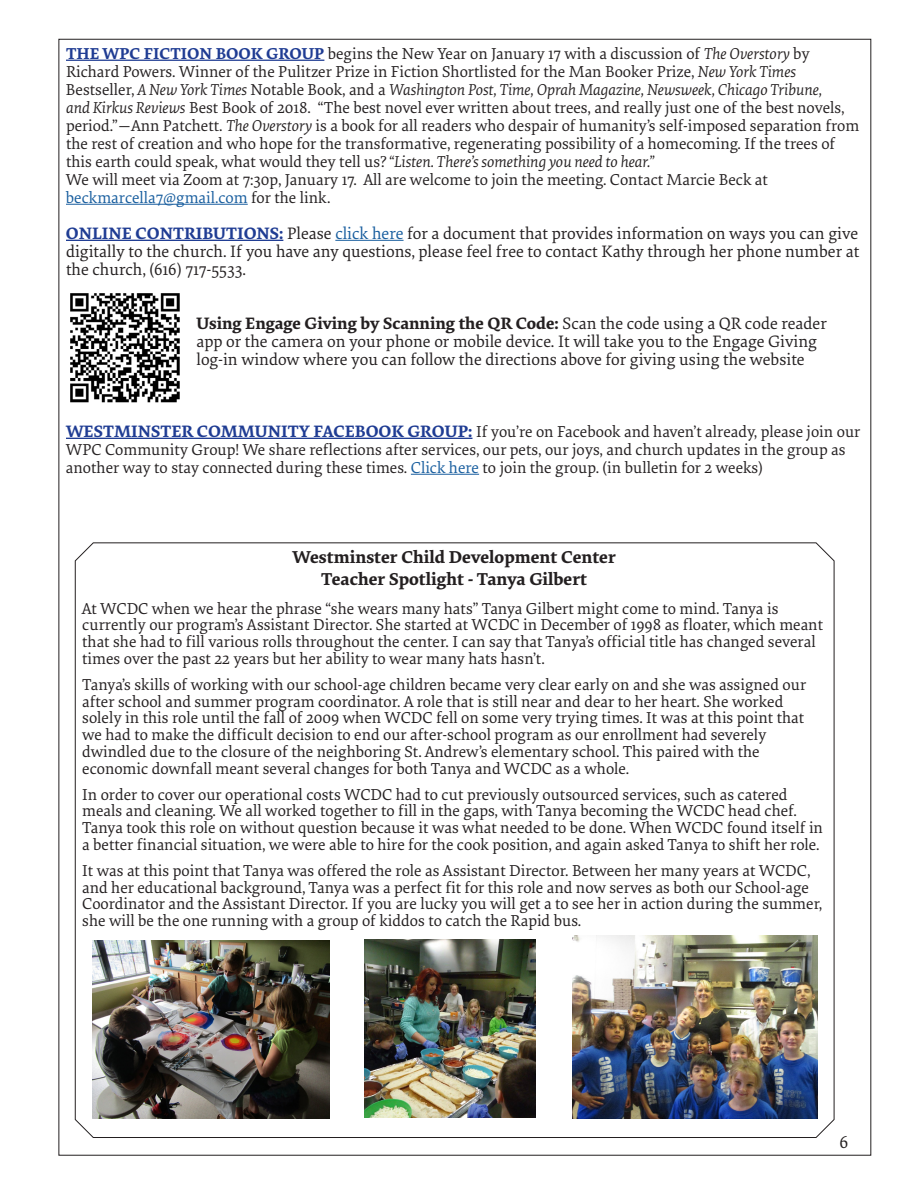
<style>
.page{position:relative;width:918px;height:1188px;background:#fff}
.page>*{position:absolute;margin:0;border:0;box-sizing:border-box;transform-origin:0 0}
.t1{font:700 18px "Elena";color:#231f20}
.t2{font:18px "Elena";color:#231f20}
.t3{font:17.25px/18px "Elena";color:#231f20;text-align:justify}
.t4{font:16.5px/16.8px "Elena";color:#231f20}
.s1{font-weight:700;color:#1f3c93}
.s2{font-style:italic}
.s3{color:#175d9e}
.s4{font-weight:700}
.s5{font-weight:700;font-size:17.25px;color:#1f3c93}
</style>
<div class="page">
<hr style="left:66px;top:60px;width:258px;height:1px;background:#1f3c93">
<hr style="left:66px;top:204px;width:182px;height:1px;background:#175d9e">
<hr style="left:66px;top:240px;width:217px;height:1px;background:#1f3c93">
<hr style="left:335px;top:240px;width:69px;height:1px;background:#175d9e">
<hr style="left:66px;top:438px;width:406px;height:1px;background:#1f3c93">
<hr style="left:411px;top:474px;width:68px;height:1px;background:#175d9e">
<img style="left:70px;top:293px;width:110px;height:110px">
<svg style="left:75px;top:542px;width:759px;height:596px"></svg>
<img style="left:364px;top:939px;width:172px;height:179px">
<img style="left:92px;top:940px;width:238px;height:178px">
<img style="left:572px;top:936px;width:246px;height:182px">
<p class="t4" style="left:66px;top:44px;width:795px;line-height:18px"><span class="s1">THE WPC FICTION BOOK GROUP</span> begins the New Year on January 17 with a discussion of <span class="s2">The Overstory</span> by Richard Powers. Winner of the Pulitzer Prize in Fiction Shortlisted for the Man Booker Prize, <span class="s2">New York Times </span>Bestseller, <span class="s2">A New York Times</span> Notable Book, and a <span class="s2">Washington Post, Time, Oprah Magazine, Newsweek, Chicago Tribune,<br>and Kirkus Reviews</span> Best Book of 2018. “The best novel ever written about trees, and really just one of the best novels, period.”—Ann Patchett. <span class="s2">The Overstory</span> is a book for all readers who despair of humanity’s self-imposed separation from the rest of creation and who hope for the transformative, regenerating possibility of a homecoming. If the trees of this earth could speak, what would they tell us? <span class="s2">“Listen. There’s something you need to hear.”</span></p>
<p class="t4" style="left:66px;top:170px;width:703px;line-height:18px">We will meet via Zoom at 7:30p, January 17. All are welcome to join the meeting. Contact Marcie Beck at <span class="s3">beckmarcella7@gmail.com</span> for the link.</p>
<p class="t3" style="left:66px;top:223px;width:795px"><span class="s1">ONLINE CONTRIBUTIONS:</span> Please <span class="s3">click here</span> for a document that provides information on ways you can give digitally to the church. If you have any questions, please feel free to contact Kathy through her phone number at the church, (616) 717-5533.</p>
<p class="t3" style="left:196px;top:313px;width:632px"><span class="s4">Using Engage Giving by Scanning the QR Code:</span> Scan the code using a QR code reader app or the camera on your phone or mobile device. It will take you to the Engage Giving</p>
<p class="t3" style="left:196px;top:349px;width:610px">log-in window where you can follow the directions above for giving using the website</p>
<p class="t4" style="left:66px;top:422px;width:796px;line-height:18px"><span class="s5">WESTMINSTER COMMUNITY FACEBOOK GROUP:</span> If you’re on Facebook and haven’t already, please join our<br>WPC Community Group! We share reflections after services, our pets, our joys, and church updates in the group as another way to stay connected during these times. <span class="s3">Click here</span> to join the group. (in bulletin for 2 weeks)</p>
<p class="t1" style="left:293px;top:544px;width:325px">Westminster Child Development Center</p>
<p class="t1" style="left:321px;top:565px;width:267px">Teacher Spotlight - Tanya Gilbert</p>
<p class="t4" style="left:82px;top:599px;width:698px">At WCDC when we hear the phrase “she wears many hats” Tanya Gilbert might come to mind. Tanya is</p>
<p class="t4" style="left:82px;top:616px;width:742px">currently our program’s Assistant Director. She started at WCDC in December of 1998 as floater, which meant that she had to fill various rolls throughout the center. I can say that Tanya’s official title has changed several times over the past 22 years but her ability to wear many hats hasn’t.</p>
<p class="t4" style="left:82px;top:675px;width:726px">Tanya’s skills of working with our school-age children became very clear early on and she was assigned our after school and summer program coordinator. A role that is still near and dear to her heart. She worked</p>
<p class="t4" style="left:82px;top:709px;width:723px">solely in this role until the fall of 2009 when WCDC fell on some very trying times. It was at this point that we had to make the difficult decision to end our after-school program as our enrollment had severely</p>
<p class="t4" style="left:82px;top:742px;width:679px">dwindled due to the closure of the neighboring St. Andrew’s elementary school. This paired with the</p>
<p class="t4" style="left:82px;top:759px;width:549px">economic downfall meant several changes for both Tanya and WCDC as a whole.</p>
<p class="t4" style="left:82px;top:785px;width:742px">In order to cover our operational costs WCDC had to cut previously outsourced services, such as catered meals and cleaning. We all worked together to fill in the gaps, with Tanya becoming the WCDC head chef.<br>Tanya took this role on without question because it was what needed to be done. When WCDC found itself in a better financial situation, we were able to hire for the cook position, and again asked Tanya to shift her role.</p>
<p class="t4" style="left:82px;top:861px;width:742px">It was at this point that Tanya was offered the role as Assistant Director. Between her many years at WCDC, and her educational background, Tanya was a perfect fit for this role and now serves as both our School-age Coordinator and the Assistant Director. If you are lucky you will get a to see her in action during the summer, she will be the one running with a group of kiddos to catch the Rapid bus.</p>
<p class="t2" style="left:839px;top:1130px;width:10px">6</p>
</div>
